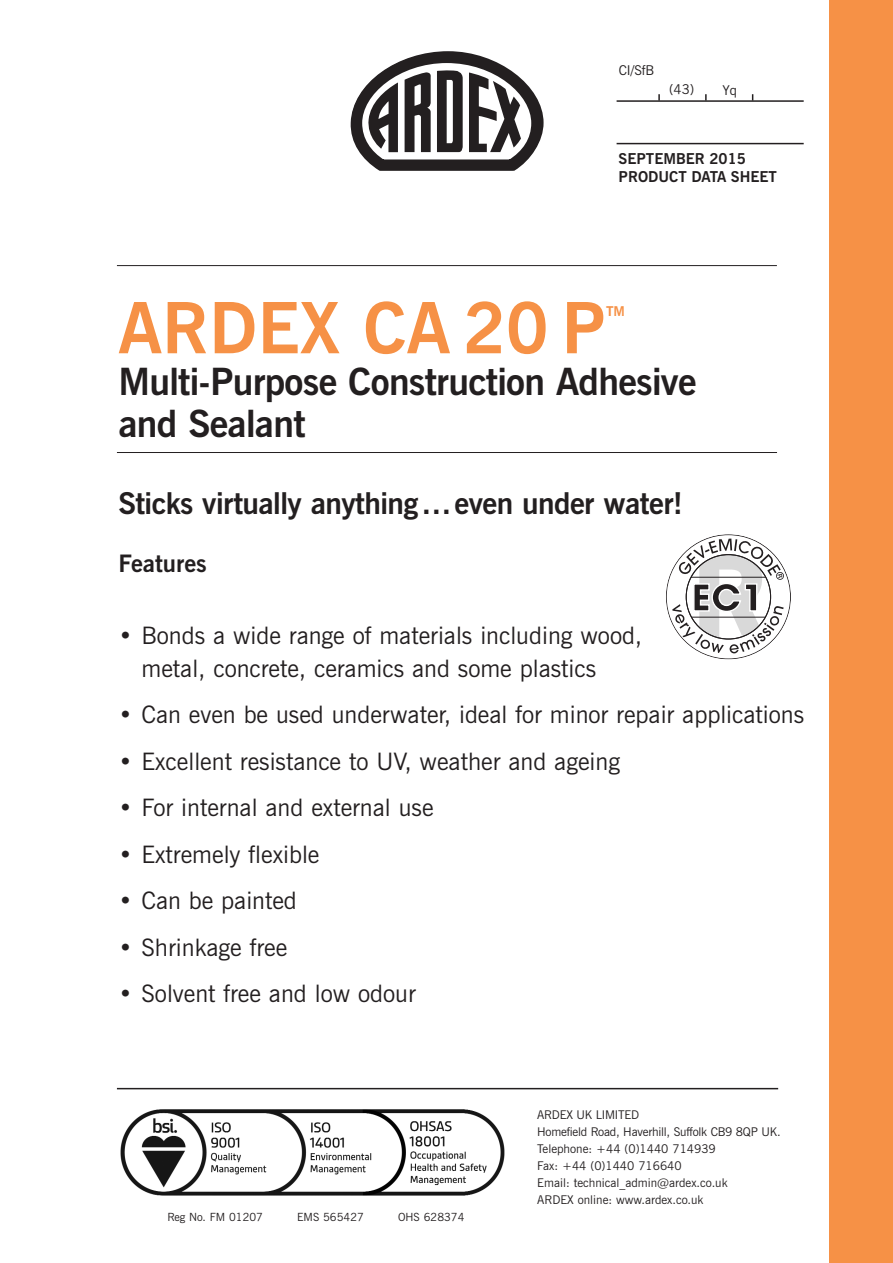
<style>
.page{position:relative;width:893px;height:1263px;background:#fff}
.page>*{position:absolute;margin:0;border:0;box-sizing:border-box;transform-origin:0 0}
.t1{font:700 70.5px "News Gothic BT";color:#f69146}
.t2{font:700 37.5px/42px "News Gothic BT";letter-spacing:-.02em;color:#231f20}
.t3{font:700 30px "News Gothic BT";letter-spacing:-.02em;color:#231f20}
.t4{font:24px/33px "News Gothic BT";color:#231f20}
.t5{font:700 24px "News Gothic BT";color:#231f20}
.t6{font:700 15px/18px "News Gothic BT";color:#231f20}
.t7{font:13.5px "News Gothic BT";color:#231f20}
.t8{font:700 13.5px "News Gothic BT";color:#f69146}
.t9{font:12px/17.1px "News Gothic BT";color:#231f20}
.t10{font:11.25px "News Gothic BT";letter-spacing:.005em;color:#231f20}
</style>
<div class="page">
<div style="left:829px;top:0;width:64px;height:1263px;background:#f69146"></div>
<hr style="left:617px;top:100px;width:187px;height:2px;background:#231f20">
<hr style="left:617px;top:143px;width:187px;height:1px;background:#231f20">
<svg style="left:658px;top:94px;width:2px;height:7px"></svg>
<svg style="left:705px;top:94px;width:2px;height:7px"></svg>
<svg style="left:350px;top:51px;width:194px;height:120px"></svg>
<hr style="left:117px;top:265px;width:660px;height:1px;background:#231f20">
<hr style="left:117px;top:452px;width:660px;height:1px;background:#231f20">
<hr style="left:117px;top:1088px;width:661px;height:1px;background:#231f20">
<svg style="left:666px;top:534px;width:125px;height:125px"></svg>
<hr style="left:691px;top:577px;width:75px;height:1px;background:#231f20">
<hr style="left:692px;top:617px;width:73px;height:1px;background:#231f20">
<img style="left:120px;top:1109px;width:385px;height:87px">
<p class="t7" style="left:619px;top:65px;width:37px">CI/SfB</p>
<p class="t7" style="left:669px;top:84px;width:69px">(43) Yq</p>
<p class="t6" style="left:619px;top:151px;width:160px">SEPTEMBER 2015<br>PRODUCT DATA SHEET</p>
<h1 class="t1" style="left:118px;top:302px;width:489px">ARDEX CA 20 P</h1>
<p class="t8" style="left:606px;top:306px;width:20px">TM</p>
<h2 class="t2" style="left:118px;top:364px;width:580px">Multi-Purpose Construction Adhesive and Sealant</h2>
<p class="t3" style="left:118px;top:492px;width:566px">Sticks virtually anything…even under water!</p>
<p class="t5" style="left:118px;top:554px;width:90px">Features</p>
<p class="t4" style="left:142px;top:621px;width:502px;text-indent:-23px">• Bonds a wide range of materials including wood, metal, concrete, ceramics and some plastics</p>
<p class="t4" style="left:118px;top:700px;width:687px">• Can even be used underwater, ideal for minor repair applications</p>
<p class="t4" style="left:118px;top:747px;width:503px">• Excellent resistance to UV, weather and ageing</p>
<p class="t4" style="left:118px;top:793px;width:317px">• For internal and external use</p>
<p class="t4" style="left:118px;top:840px;width:203px">• Extremely flexible</p>
<p class="t4" style="left:118px;top:886px;width:180px">• Can be painted</p>
<p class="t4" style="left:118px;top:933px;width:170px">• Shrinkage free</p>
<p class="t4" style="left:118px;top:979px;width:299px">• Solvent free and low odour</p>
<p class="t10" style="left:167px;top:1212px;width:97px">Reg No. FM 01207</p>
<p class="t10" style="left:297px;top:1212px;width:68px">EMS 565427</p>
<p class="t10" style="left:398px;top:1212px;width:68px">OHS 628374</p>
<p class="t9" style="left:537px;top:1107px;width:245px">ARDEX UK LIMITED<br>Homefield Road, Haverhill, Suffolk CB9 8QP UK.<br>Telephone: +44 (0)1440 714939<br>Fax: +44 (0)1440 716640<br>Email: technical_admin@ardex.co.uk<br>ARDEX online: www.ardex.co.uk</p>
</div>
